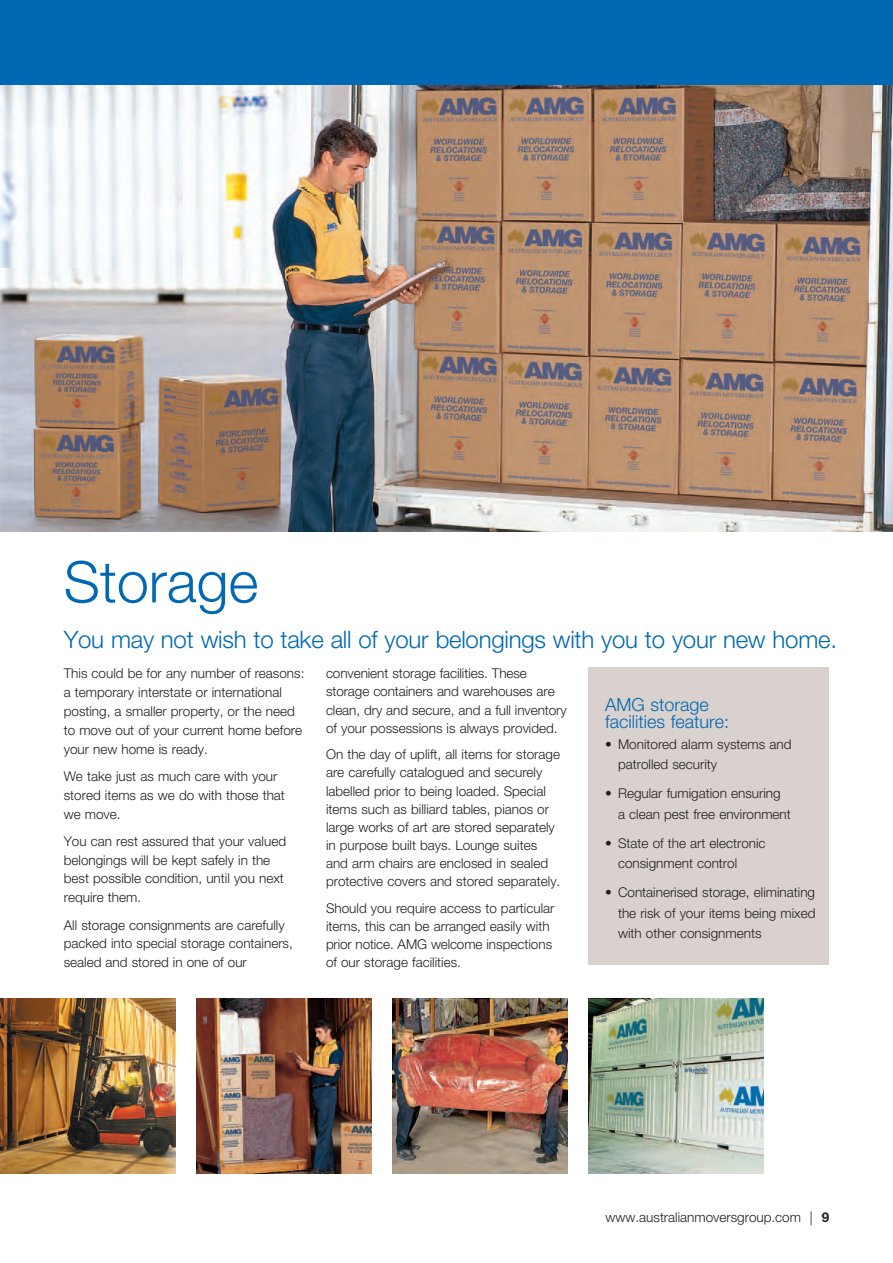
<style>
.page{position:relative;width:893px;height:1263px;background:#fff}
.page>*{position:absolute;margin:0;border:0;box-sizing:border-box;transform-origin:0 0}
.t1{font:300 57.3px "Helvetica Neue";color:#0168b3}
.t2{font:300 24px "Helvetica Neue";letter-spacing:-.01em;color:#0168b3}
.t3{font:300 18px/17.5px "Helvetica Neue";color:#0168b3}
.t4{font:300 13.5px/18.1px "Helvetica Neue";color:#231f20}
.s1{font-weight:100;font-size:18.75px}
.s2{font-weight:700}
</style>
<div class="page">
<div style="left:588px;top:668px;width:241px;height:297px;background:#d8d1ce"></div>
<div style="left:0;top:0;width:893px;height:85px;background:#0168b3"></div>
<img style="left:0;top:85px;width:893px;height:447px">
<img style="left:0;top:998px;width:175px;height:176px">
<img style="left:196px;top:998px;width:175px;height:176px">
<img style="left:392px;top:998px;width:175px;height:176px">
<img style="left:588px;top:998px;width:176px;height:176px">
<h1 class="t1" style="left:64px;top:561px;width:196px">Storage</h1>
<h2 class="t2" style="left:64px;top:631px;width:775px">You may not wish to take all of your belongings with you to your new home.</h2>
<p class="t4" style="left:64px;top:665px;width:242px;line-height:18.8px">This could be for any number of reasons: a temporary interstate or international posting, a smaller property, or the need to move out of your current home before your new home is ready.</p>
<p class="t4" style="left:64px;top:768px;width:223px;line-height:18.8px">We take just as much care with your stored items as we do with those that we move.</p>
<p class="t4" style="left:64px;top:833px;width:224px;line-height:18.8px">You can rest assured that your valued belongings will be kept safely in the best possible condition, until you next require them.</p>
<p class="t4" style="left:64px;top:917px;width:231px;line-height:18.8px">All storage consignments are carefully packed into special storage containers, sealed and stored in one of our</p>
<p class="t4" style="left:326px;top:666px;width:242px">convenient storage facilities. These storage containers and warehouses are clean, dry and secure, and a full inventory of your possessions is always provided.</p>
<p class="t4" style="left:326px;top:747px;width:236px">On the day of uplift, all items for storage are carefully catalogued and securely labelled prior to being loaded. Special items such as billiard tables, pianos or large works of art are stored separately in purpose built bays. Lounge suites and arm chairs are enclosed in sealed protective covers and stored separately.</p>
<p class="t4" style="left:326px;top:900px;width:230px">Should you require access to particular items, this can be arranged easily with prior notice. AMG welcome inspections of our storage facilities.</p>
<h3 class="t3" style="left:605px;top:697px;width:125px">AMG storage facilities feature:</h3>
<p class="t4" style="left:618px;top:735px;width:175px;line-height:20.5px;text-indent:-13px">• Monitored alarm systems and patrolled security</p>
<p class="t4" style="left:618px;top:784px;width:174px;line-height:20.5px;text-indent:-13px">• Regular fumigation ensuring a clean pest free environment</p>
<p class="t4" style="left:618px;top:834px;width:149px;line-height:20.5px;text-indent:-13px">• State of the art electronic consignment control</p>
<p class="t4" style="left:618px;top:883px;width:199px;line-height:20.5px;text-align:justify;text-indent:-13px">• Containerised storage, eliminating the risk of your items being mixed with other consignments</p>
<p class="t4" style="left:605px;top:1210px;width:225px">www.australianmoversgroup.com <span class="s1">|</span> <span class="s2">9</span></p>
</div>
